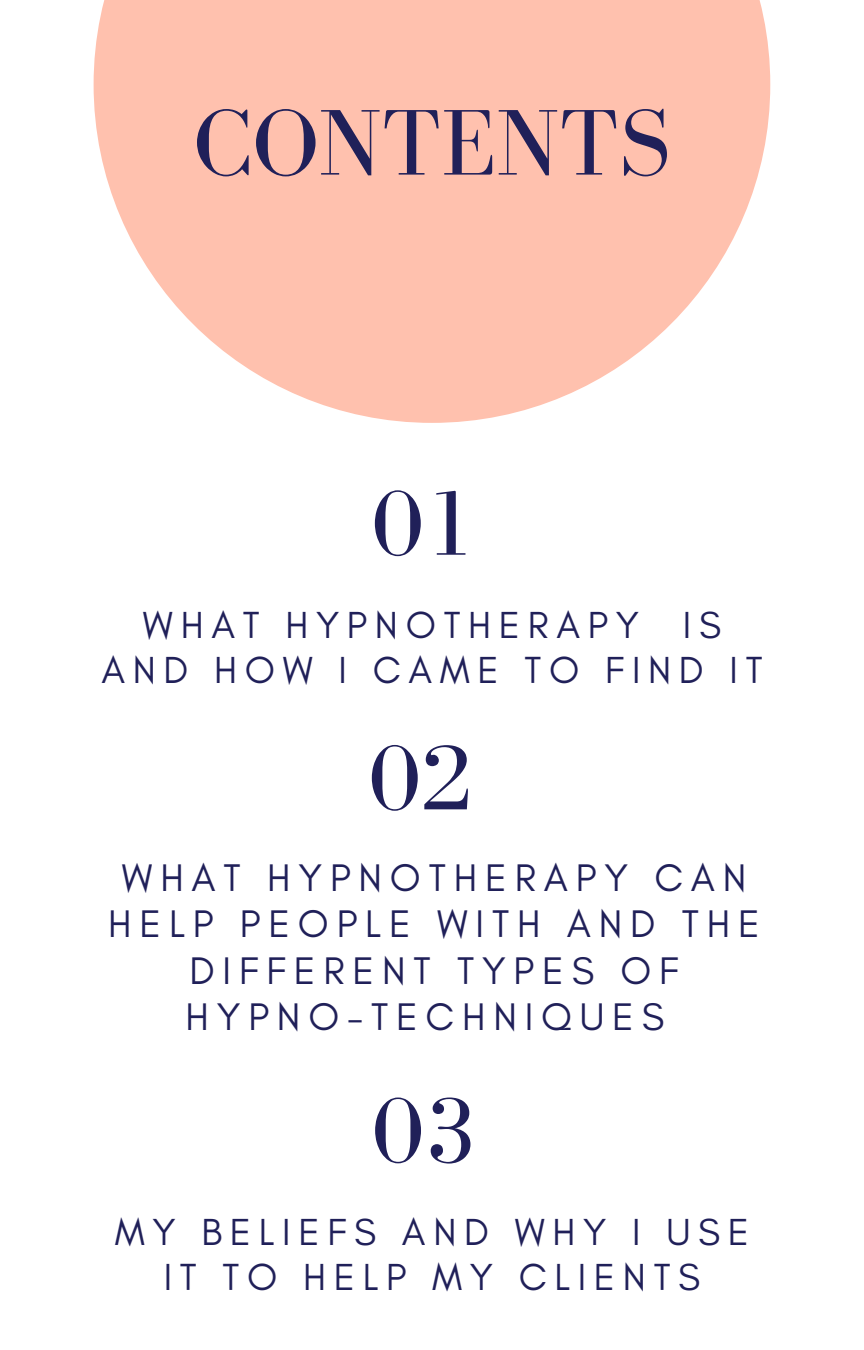
<style>
.page{position:relative;width:864px;height:1350px;background:#fff}
.page>*{position:absolute;margin:0;border:0;box-sizing:border-box;transform-origin:0 0}
.t1{font:96.08px "Bodoni FLF";color:#202059}
.t2{font:39.15px/46.6px "Glacial Indifference";letter-spacing:.2em;color:#202059;text-align:center}
.t3{font:38.48px/45.7px "Glacial Indifference";letter-spacing:.2em;color:#202059;text-align:center}
</style>
<div class="page">
<svg style="left:94px;top:0;width:676px;height:423px;fill:#ffc1ae"></svg>
<h1 class="t1" style="left:193px;top:91px;width:479px">CONTENTS</h1>
<h1 class="t1" style="left:372px;top:471px;width:105px">01</h1>
<p class="t3" style="left:101px;top:601px;width:663px">WHAT HYPNOTHERAPY IS<br>AND HOW I CAME TO FIND IT</p>
<h1 class="t1" style="left:369px;top:725px;width:105px">02</h1>
<p class="t2" style="left:108px;top:854px;width:653px">WHAT HYPNOTHERAPY CAN<br>HELP PEOPLE WITH AND THE<br>DIFFERENT TYPES OF<br>HYPNO-TECHNIQUES</p>
<h1 class="t1" style="left:372px;top:1078px;width:105px">03</h1>
<p class="t3" style="left:115px;top:1208px;width:636px">MY BELIEFS AND WHY I USE<br>IT TO HELP MY CLIENTS</p>
</div>
